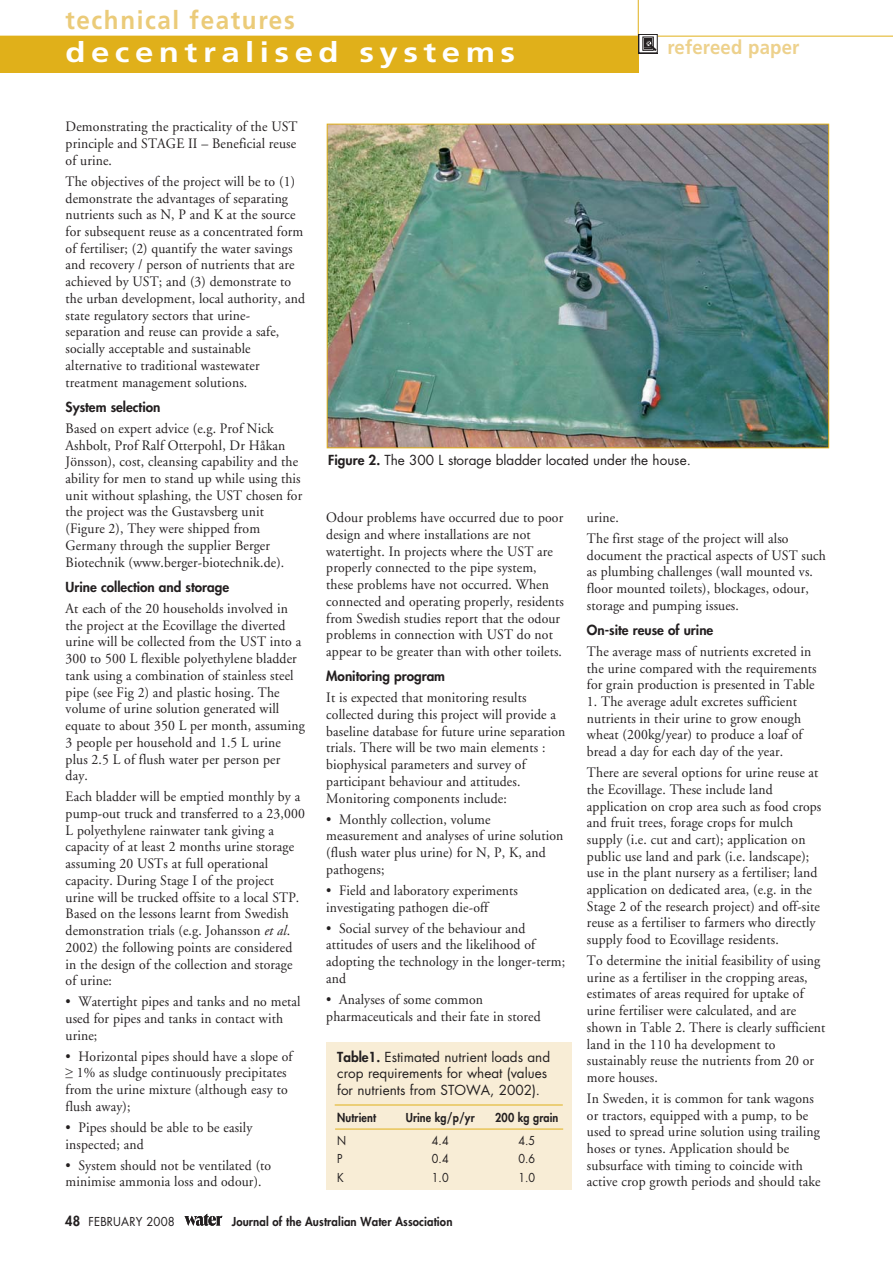
<style>
.page{position:relative;width:893px;height:1263px;background:#fff}
.page>*{position:absolute;margin:0;border:0;box-sizing:border-box;transform-origin:0 0}
.t1{font:700 28.05px "Frutiger LT";letter-spacing:.165em;color:#fff;scale:1.18 1}
.t2{font:700 25.5px "Frutiger LT";letter-spacing:.065em;color:#ebcb79;scale:.95 1}
.t3{font:700 19.5px "Frutiger LT";letter-spacing:.01em;color:#edd18c;scale:.95 1}
.t4{font:14.4px/16.8px "Adobe Garamond LT";letter-spacing:.01em;color:#231f20;scale:.95 1}
.t5{font:13.5px/16.5px "Futura LT";color:#231f20}
.t6{font:800 13.5px "Futura LT";color:#231f20}
.t7{font:800 12px "Futura LT";letter-spacing:.01em;color:#231f20;scale:.95 1}
.t8{font:800 12px "Futura LT";letter-spacing:.01em;color:#231f20;scale:.9 1}
.t9{font:12px "Futura LT";letter-spacing:.01em;color:#231f20;scale:.9 1}
.t10{font:12px "Futura LT";letter-spacing:.01em;color:#231f20;scale:.95 1}
.s1{font-style:italic}
.s2{font-weight:800}
.s3{font-weight:800;font-size:13.5px}
</style>
<div class="page">
<svg style="left:184px;top:1214px;width:38px;height:12px"></svg>
<div style="left:0;top:36px;width:638px;height:36px;background:#e0b01a"></div>
<hr style="left:0;top:36px;width:892px;height:1px;background:#e0b01a">
<hr style="left:638px;top:0;width:1px;height:72px;background:#e0b01a">
<div style="left:326px;top:1042px;width:245px;height:148px;background:#f8edd6"></div>
<hr style="left:335px;top:1105px;width:227px;height:1px;background:#e0b01a">
<hr style="left:335px;top:1129px;width:228px;height:1px;background:#e0b01a">
<img style="left:329px;top:126px;width:498px;height:320px">
<div style="left:327px;top:124px;width:502px;height:324px;border:1px solid #e0b01a"></div>
<svg style="left:638px;top:34px;width:19px;height:20px"></svg>
<h2 class="t2" style="left:65px;top:8px;width:243px">technical features</h2>
<h1 class="t1" style="left:65px;top:39px;width:383px">decentralised systems</h1>
<h3 class="t3" style="left:667px;top:38px;width:140px">refereed paper</h3>
<p class="t4" style="left:66px;top:120px;width:246px;text-align:justify">Demonstrating the practicality of the UST principle and STAGE II – Beneficial reuse of urine.</p>
<p class="t4" style="left:66px;top:174px;width:253px">The objectives of the project will be to (1) demonstrate the advantages of separating nutrients such as N, P and K at the source for subsequent reuse as a concentrated form of fertiliser; (2) quantify the water savings and recovery / person of nutrients that are achieved by UST; and (3) demonstrate to the urban development, local authority, and state regulatory sectors that urine&shy;separation and reuse can provide a safe, socially acceptable and sustainable alternative to traditional wastewater treatment management solutions.</p>
<p class="t6" style="left:66px;top:401px;width:96px">System selection</p>
<p class="t4" style="left:66px;top:421px;width:250px">Based on expert advice (e.g. Prof Nick Ashbolt, Prof Ralf Otterpohl, Dr Håkan Jönsson), cost, cleansing capability and the ability for men to stand up while using this unit without splashing, the UST chosen for the project was the Gustavsberg unit (Figure 2), They were shipped from Germany through the supplier Berger Biotechnik (www.berger-biotechnik.de).</p>
<p class="t6" style="left:66px;top:581px;width:165px">Urine collection and storage</p>
<p class="t4" style="left:66px;top:601px;width:253px">At each of the 20 households involved in the project at the Ecovillage the diverted urine will be collected from the UST into a 300 to 500 L flexible polyethylene bladder tank using a combination of stainless steel pipe (see Fig 2) and plastic hosing. The volume of urine solution generated will equate to about 350 L per month, assuming 3 people per household and 1.5 L urine plus 2.5 L of flush water per person per day.</p>
<p class="t4" style="left:66px;top:789px;width:253px">Each bladder will be emptied monthly by a pump-out truck and transferred to a 23,000<br>L polyethylene rainwater tank giving a capacity of at least 2 months urine storage assuming 20 USTs at full operational capacity. During Stage I of the project urine will be trucked offsite to a local STP.<br>Based on the lessons learnt from Swedish demonstration trials (e.g. Johansson <span class="s1">et al</span>.<br>2002) the following points are considered in the design of the collection and storage of urine:</p>
<p class="t4" style="left:66px;top:995px;width:249px">• Watertight pipes and tanks and no metal used for pipes and tanks in contact with urine;</p>
<p class="t4" style="left:66px;top:1049px;width:240px">• Horizontal pipes should have a slope of ≥ 1% as sludge continuously precipitates from the urine mixture (although easy to flush away);</p>
<p class="t4" style="left:66px;top:1120px;width:198px">• Pipes should be able to be easily inspected; and</p>
<p class="t4" style="left:66px;top:1158px;width:218px">• System should not be ventilated (to minimise ammonia loss and odour).</p>
<p class="t5" style="left:328px;top:452px;width:364px"><span class="s2">Figure 2.</span> The 300 L storage bladder located under the house.</p>
<p class="t4" style="left:326px;top:510px;width:252px">Odour problems have occurred due to poor design and where installations are not watertight. In projects where the UST are properly connected to the pipe system, these problems have not occurred. When connected and operating properly, residents from Swedish studies report that the odour problems in connection with UST do not appear to be greater than with other toilets.</p>
<p class="t6" style="left:326px;top:670px;width:120px">Monitoring program</p>
<p class="t4" style="left:326px;top:691px;width:253px">It is expected that monitoring results collected during this project will provide a baseline database for future urine separation trials. There will be two main elements : biophysical parameters and survey of participant behaviour and attitudes.<br>Monitoring components include:</p>
<p class="t4" style="left:326px;top:812px;width:251px">• Monthly collection, volume measurement and analyses of urine solution (flush water plus urine) for N, P, K, and pathogens;</p>
<p class="t4" style="left:326px;top:883px;width:203px">• Field and laboratory experiments investigating pathogen die-off</p>
<p class="t4" style="left:326px;top:921px;width:253px">• Social survey of the behaviour and attitudes of users and the likelihood of adopting the technology in the longer-term; and</p>
<p class="t4" style="left:326px;top:992px;width:227px">• Analyses of some common pharmaceuticals and their fate in stored</p>
<p class="t5" style="left:337px;top:1049px;width:214px"><span class="s2">Table1.</span> Estimated nutrient loads and crop requirements for wheat (values for nutrients from STOWA, 2002).</p>
<p class="t8" style="left:337px;top:1112px;width:44px">Nutrient</p>
<p class="t8" style="left:406px;top:1112px;width:78px">Urine kg/p/yr</p>
<p class="t8" style="left:495px;top:1112px;width:72px">200 kg grain</p>
<p class="t9" style="left:337px;top:1133px;width:12px">N</p>
<p class="t9" style="left:432px;top:1133px;width:20px">4.4</p>
<p class="t9" style="left:518px;top:1133px;width:20px">4.5</p>
<p class="t9" style="left:337px;top:1152px;width:8px">P</p>
<p class="t9" style="left:432px;top:1152px;width:20px">0.4</p>
<p class="t9" style="left:518px;top:1152px;width:20px">0.6</p>
<p class="t9" style="left:337px;top:1170px;width:9px">K</p>
<p class="t9" style="left:432px;top:1170px;width:20px">1.0</p>
<p class="t9" style="left:518px;top:1170px;width:20px">1.0</p>
<p class="t4" style="left:587px;top:508px;width:214px;line-height:21px">urine.<br>The first stage of the project will also</p>
<p class="t4" style="left:587px;top:548px;width:253px">document the practical aspects of UST such as plumbing challenges (wall mounted vs. floor mounted toilets), blockages, odour, storage and pumping issues.</p>
<p class="t6" style="left:587px;top:624px;width:128px">On-site reuse of urine</p>
<p class="t4" style="left:587px;top:644px;width:243px">The average mass of nutrients excreted in the urine compared with the requirements for grain production is presented in Table</p>
<p class="t4" style="left:587px;top:694px;width:228px">1. The average adult excretes sufficient nutrients in their urine to grow enough wheat (200kg/year) to produce a loaf of bread a day for each day of the year.</p>
<p class="t4" style="left:587px;top:765px;width:248px">There are several options for urine reuse at the Ecovillage. These include land application on crop area such as food crops and fruit trees, forage crops for mulch supply (i.e. cut and cart); application on public use land and park (i.e. landscape); use in the plant nursery as a fertiliser; land application on dedicated area, (e.g. in the Stage 2 of the research project) and off-site reuse as a fertiliser to farmers who directly supply food to Ecovillage residents.</p>
<p class="t4" style="left:587px;top:953px;width:252px">To determine the initial feasibility of using urine as a fertiliser in the cropping areas, estimates of areas required for uptake of urine fertiliser were calculated, and are shown in Table 2. There is clearly sufficient land in the 110 ha development to sustainably reuse the nutrients from 20 or more houses.</p>
<p class="t4" style="left:587px;top:1091px;width:247px">In Sweden, it is common for tank wagons or tractors, equipped with a pump, to be used to spread urine solution using trailing hoses or tynes. Application should be subsurface with timing to coincide with active crop growth periods and should take</p>
<p class="t10" style="left:65px;top:1214px;width:117px"><span class="s3">48</span> FEBRUARY 2008</p>
<p class="t7" style="left:232px;top:1216px;width:234px">Journal of the Australian Water Association</p>
</div>
